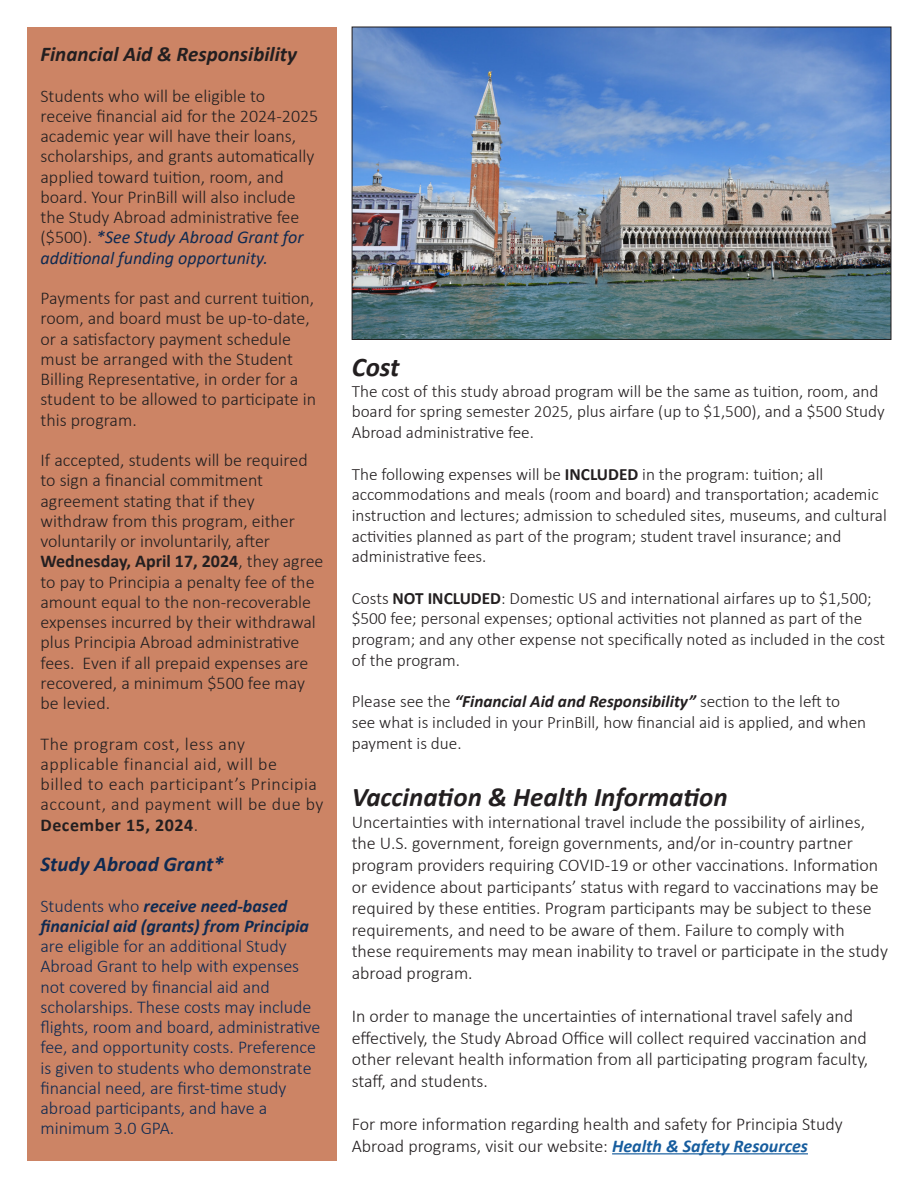
<style>
.page{position:relative;width:918px;height:1188px;background:#fff}
.page>*{position:absolute;margin:0;border:0;box-sizing:border-box;transform-origin:0 0}
.t1{font:italic 700 27px "Calibri";color:#231f20}
.t2{font:italic 700 21px "Calibri";color:#231f20}
.t3{font:italic 700 21px "Calibri";color:#0f2a51}
.t4{font:300 18px/20.2px "Calibri";color:#231f20}
.t5{font:300 18px/20.2px "Calibri";color:#0f2a51}
.t6{font:300 18px/20.2px "Calibri";letter-spacing:.03em;color:#231f20}
.t7{font:300 17.25px/20.7px "Calibri";color:#231f20}
.s1{font-weight:400;font-style:italic;color:#0f2a51}
.s2{font-weight:700}
.s3{font-weight:700;font-style:italic}
.s4{font-weight:700;font-style:italic;color:#175d9e}
</style>
<div class="page">
<div style="left:27px;top:27px;width:310px;height:1134px;background:#cc8465"></div>
<hr style="left:612px;top:1153px;width:196px;height:1px;background:#175d9e">
<img style="left:354px;top:29px;width:535px;height:309px">
<div style="left:352px;top:27px;width:539px;height:313px;border:1px solid #231f20"></div>
<p class="t2" style="left:40px;top:39px;width:258px">Financial Aid &amp; Responsibility</p>
<p class="t4" style="left:40px;top:85px;width:279px">Students who will be eligible to receive financial aid for the 2024-2025 academic year will have their loans, scholarships, and grants automatically applied toward tuition, room, and board. Your PrinBill will also include the Study Abroad administrative fee ($500). <span class="s1">*See Study Abroad Grant for additional funding opportunity.</span></p>
<p class="t4" style="left:40px;top:288px;width:277px">Payments for past and current tuition, room, and board must be up-to-date, or a satisfactory payment schedule must be arranged with the Student Billing Representative, in order for a student to be allowed to participate in this program.</p>
<p class="t4" style="left:40px;top:450px;width:284px">If accepted, students will be required to sign a financial commitment agreement stating that if they withdraw from this program, either voluntarily or involuntarily, after <span class="s2">Wednesday, April 17, 2024</span>, they agree to pay to Principia a penalty fee of the amount equal to the non-recoverable expenses incurred by their withdrawal plus Principia Abroad administrative fees. Even if all prepaid expenses are recovered, a minimum $500 fee may be levied.</p>
<p class="t6" style="left:40px;top:733px;width:285px">The program cost, less any applicable financial aid, will be billed to each participant’s Principia account, and payment will be due by<br><span class="s2">December 15, 2024</span>.</p>
<p class="t3" style="left:40px;top:849px;width:185px">Study Abroad Grant*</p>
<p class="t5" style="left:40px;top:895px;width:281px">Students who <span class="s3">receive need-based finanicial aid (grants) from Principia </span>are eligible for an additional Study Abroad Grant to help with expenses not covered by financial aid and scholarships. These costs may include flights, room and board, administrative fee, and opportunity costs. Preference is given to students who demonstrate financial need, are first-time study abroad participants, and have a minimum 3.0 GPA.</p>
<p class="t1" style="left:352px;top:348px;width:49px">Cost</p>
<p class="t7" style="left:352px;top:380px;width:535px">The cost of this study abroad program will be the same as tuition, room, and board for spring semester 2025, plus airfare (up to $1,500), and a $500 Study<br>Abroad administrative fee.</p>
<p class="t7" style="left:352px;top:463px;width:537px">The following expenses will be <span class="s2">INCLUDED</span> in the program: tuition; all accommodations and meals (room and board) and transportation; academic instruction and lectures; admission to scheduled sites, museums, and cultural activities planned as part of the program; student travel insurance; and administrative fees.</p>
<p class="t7" style="left:352px;top:587px;width:535px">Costs <span class="s2">NOT INCLUDED</span>: Domestic US and international airfares up to $1,500; $500 fee; personal expenses; optional activities not planned as part of the program; and any other expense not specifically noted as included in the cost of the program.</p>
<p class="t7" style="left:352px;top:691px;width:516px">Please see the <span class="s3">“Financial Aid and Responsibility”</span> section to the left to see what is included in your PrinBill, how financial aid is applied, and when payment is due.</p>
<p class="t1" style="left:352px;top:778px;width:378px">Vaccination &amp; Health Information</p>
<p class="t4" style="left:352px;top:811px;width:538px;line-height:21.6px">Uncertainties with international travel include the possibility of airlines, the U.S. government, foreign governments, and/or in-country partner program providers requiring COVID-19 or other vaccinations. Information or evidence about participants’ status with regard to vaccinations may be required by these entities. Program participants may be subject to these requirements, and need to be aware of them. Failure to comply with these requirements may mean inability to travel or participate in the study abroad program.</p>
<p class="t4" style="left:352px;top:1005px;width:518px;line-height:21.6px">In order to manage the uncertainties of international travel safely and effectively, the Study Abroad Office will collect required vaccination and other relevant health information from all participating program faculty, staff, and students.</p>
<p class="t4" style="left:352px;top:1113px;width:493px;line-height:21.6px">For more information regarding health and safety for Principia Study<br>Abroad programs, visit our website: <span class="s4">Health &amp; Safety Resources</span></p>
</div>
